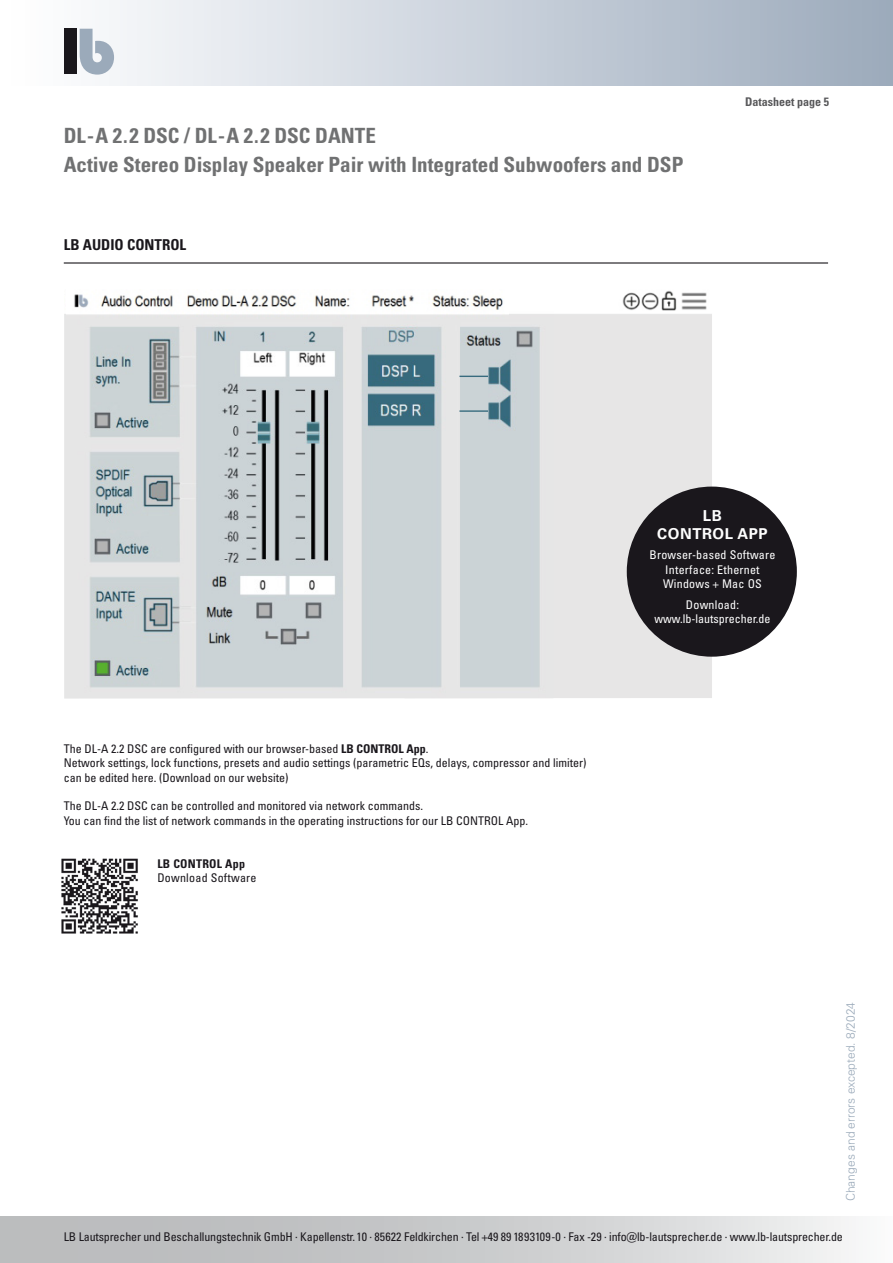
<style>
.page{position:relative;width:893px;height:1263px;background:#fff}
.page>*{position:absolute;margin:0;border:0;box-sizing:border-box;transform-origin:0 0}
.t1{font:700 condensed 21px/28.5px "Univers LT Pro";color:#707172}
.t2{font:700 15.15px "Univers LT Pro 65";color:#fff}
.t3{font:700 condensed 15px "Univers LT Pro";color:#1a171c}
.t4{font:700 15px "Univers LT Pro 65";letter-spacing:.04em;color:#fff}
.t5{font:condensed 12px/14.4px "Univers LT Pro";color:#1a171c}
.t6{font:condensed 12px "Univers LT Pro";letter-spacing:.02em;color:#fff}
.Stand{font:300 12px "Univers LT Pro 45";color:#9baaba}
.t7{font:condensed 12px/14.4px "Univers LT Pro";letter-spacing:.02em;color:#1a171c}
.t8{font:condensed 12px "Univers LT Pro";color:#fff}
.t9{font:700 condensed 12px "Univers LT Pro";color:#58585a}
.s1{font-weight:700}
</style>
<div class="page">
<div style="left:0;top:1216px;width:893px;height:47px;background:linear-gradient(to right,#afb1b3,#edeeee)"></div>
<div style="left:0;top:0;width:893px;height:85px;background:linear-gradient(to right,#fff,#9dabbc)"></div>
<div style="left:64px;top:29px;width:13px;height:45px;background:#1a171c"></div>
<svg style="left:80px;top:29px;width:34px;height:46px"></svg>
<hr style="left:64px;top:262px;width:764px;height:2px;background:#1a171c">
<div style="left:553px;top:291px;width:159px;height:407px;background:#e7e6e6"></div>
<img style="left:64px;top:314px;width:489px;height:384px">
<img style="left:67px;top:294px;width:441px;height:24px">
<svg style="left:459px;top:376px;width:29px;height:1px"></svg>
<hr style="left:459px;top:410px;width:29px;height:2px;background:#386b7e">
<div style="left:627px;top:487px;width:170px;height:170px;background:#1a171c;border-radius:50%"></div>
<img style="left:61px;top:858px;width:77px;height:76px">
<p class="t1" style="left:64px;top:121px;width:621px">DL-A 2.2 DSC / DL-A 2.2 DSC DANTE<br>Active Stereo Display Speaker Pair with Integrated Subwoofers and DSP</p>
<p class="t3" style="left:64px;top:235px;width:124px">LB AUDIO CONTROL</p>
<p class="t9" style="left:745px;top:95px;width:85px">Datasheet page 5</p>
<p class="t5" style="left:64px;top:741px;width:366px">The DL-A 2.2 DSC are configured with our browser-based <span class="s1">LB CONTROL App</span>.</p>
<p class="t5" style="left:64px;top:755px;width:524px">Network settings, lock functions, presets and audio settings (parametric EQs, delays, compressor and limiter) can be edited here. (Download on our website)</p>
<p class="t5" style="left:64px;top:799px;width:361px">The DL-A 2.2 DSC can be controlled and monitored via network commands.</p>
<p class="t5" style="left:64px;top:813px;width:466px">You can find the list of network commands in the operating instructions for our LB CONTROL App.</p>
<p class="t7" style="left:157px;top:856px;width:101px"><span class="s1">LB CONTROL App<br></span>Download Software</p>
<p class="t2" style="left:703px;top:505px;width:21px">LB</p>
<p class="t4" style="left:657px;top:523px;width:112px">CONTROL APP</p>
<p class="t6" style="left:649px;top:548px;width:127px">Browser-based Software</p>
<p class="t6" style="left:665px;top:562px;width:96px">Interface: Ethernet</p>
<p class="t6" style="left:663px;top:576px;width:100px">Windows + Mac OS</p>
<p class="t6" style="left:686px;top:597px;width:55px">Download:</p>
<p class="t8" style="left:654px;top:611px;width:118px">www.lb-lautsprecher.de</p>
<p class="Stand" style="left:843px;top:1201px;width:201px;rotate:-90deg">Changes and errors excepted. 8/2024</p>
<p class="t5" style="left:64px;top:1229px;width:781px">LB Lautsprecher und Beschallungstechnik GmbH · Kapellenstr. 10 · 85622 Feldkirchen · Tel +49 89 1893109-0 · Fax -29 · info@lb-lautsprecher.de · www.lb-lautsprecher.de</p>
</div>
